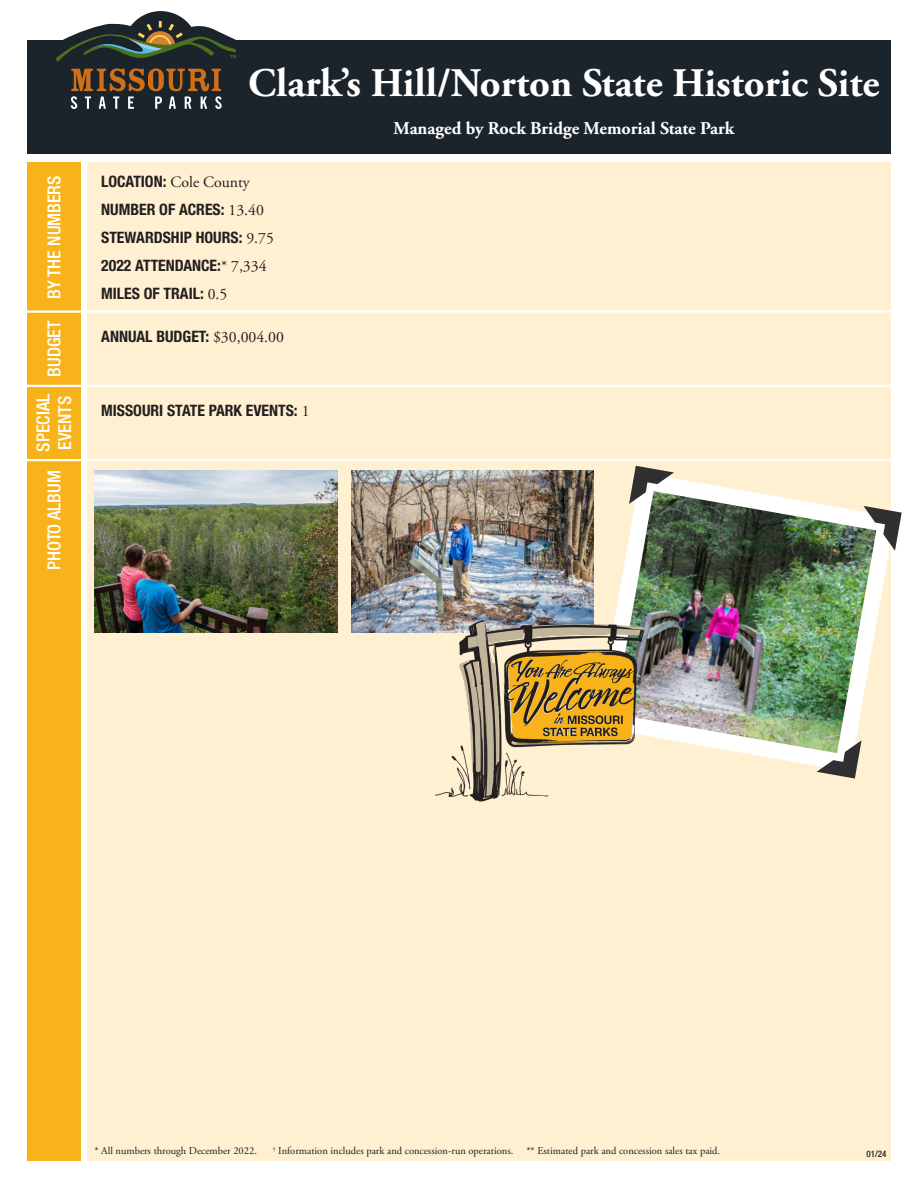
<style>
.page{position:relative;width:918px;height:1188px;background:#fff}
.page>*{position:absolute;margin:0;border:0;box-sizing:border-box;transform-origin:0 0}
.t1{font:700 40.5px "Adobe Garamond Pro";color:#fff}
.t2{font:500 condensed 18px "Helvetica Neue LT Std";color:#fff}
.t3{font:700 18px "Adobe Garamond Pro";color:#fff}
.Listings{font:700 condensed 15.75px "Helvetica Neue LT Std";color:#231f20}
.Listings-2{font:15.75px "Adobe Garamond Pro";color:#231f20}
.t4{font:10.5px "Adobe Garamond Pro";color:#231f20}
.t5{font:500 condensed 9px "Helvetica Neue LT Std";color:#231f20}
.s1{font-family:"Helvetica Neue LT Std";font-weight:700;font-stretch:condensed}
.s2{font-family:"Adobe Garamond Pro";font-weight:400;font-stretch:normal}
</style>
<div class="page">
<div style="left:27px;top:40px;width:864px;height:114px;background:#1b242b"></div>
<svg style="left:56px;top:11px;width:180px;height:98px"></svg>
<div style="left:88px;top:162px;width:803px;height:999px;background:#fef0d1"></div>
<div style="left:27px;top:162px;width:54px;height:999px;background:#f9b31a"></div>
<hr style="left:27px;top:310px;width:864px;height:3px;background:#fff">
<img style="left:351px;top:470px;width:243px;height:162px">
<img style="left:95px;top:470px;width:243px;height:162px">
<svg style="left:674px;top:478px;width:215px;height:294px"></svg>
<img style="left:615px;top:491px;width:261px;height:262px">
<svg style="left:629px;top:466px;width:45px;height:38px;background:#929389"></svg>
<svg style="left:864px;top:506px;width:38px;height:45px"></svg>
<svg style="left:817px;top:740px;width:45px;height:39px"></svg>
<hr style="left:27px;top:459px;width:864px;height:2px;background:#fff">
<hr style="left:27px;top:385px;width:864px;height:2px;background:#fff">
<img style="left:432px;top:618px;width:216px;height:184px">
<p class="t2" style="left:43px;top:299px;width:125px;rotate:-90deg">BY THE NUMBERS</p>
<p class="t2" style="left:43px;top:377px;width:57px;rotate:-90deg">BUDGET</p>
<p class="t1" style="left:248px;top:59px;width:633px">Clark’s Hill/Norton State Historic Site</p>
<p class="t3" style="left:394px;top:118px;width:342px">Managed by Rock Bridge Memorial State Park</p>
<p class="Listings-2" style="left:101px;top:172px;width:150px"><span class="s1">LOCATION:</span> Cole County</p>
<p class="Listings" style="left:101px;top:200px;width:164px">NUMBER OF ACRES: <span class="s2">13.40</span></p>
<p class="Listings" style="left:101px;top:228px;width:174px">STEWARDSHIP HOURS: <span class="s2">9.75</span></p>
<p class="Listings" style="left:101px;top:255px;width:167px">2022 ATTENDANCE:<span class="s2">* 7,334</span></p>
<p class="Listings" style="left:101px;top:283px;width:128px">MILES OF TRAIL: <span class="s2">0.5</span></p>
<p class="Listings" style="left:101px;top:327px;width:184px">ANNUAL BUDGET: <span class="s2">$30,004.00</span></p>
<p class="t2" style="left:33px;top:452px;width:59px;rotate:-90deg">SPECIAL</p>
<p class="t2" style="left:54px;top:450px;width:55px;rotate:-90deg">EVENTS</p>
<p class="Listings" style="left:101px;top:401px;width:210px">MISSOURI STATE PARK EVENTS: <span class="s2">1</span></p>
<p class="t2" style="left:43px;top:570px;width:101px;rotate:-90deg">PHOTO ALBUM</p>
<p class="t4" style="left:94px;top:1144px;width:164px">* All numbers through December 2022.</p>
<p class="t4" style="left:273px;top:1144px;width:242px"><sup>†</sup> Information includes park and concession-run operations.</p>
<p class="t4" style="left:527px;top:1144px;width:195px">** Estimated park and concession sales tax paid.</p>
<p class="t5" style="left:866px;top:1148px;width:21px">01/24</p>
<p class="t5" style="left:866px;top:1148px;width:21px">12 3</p>
</div>
